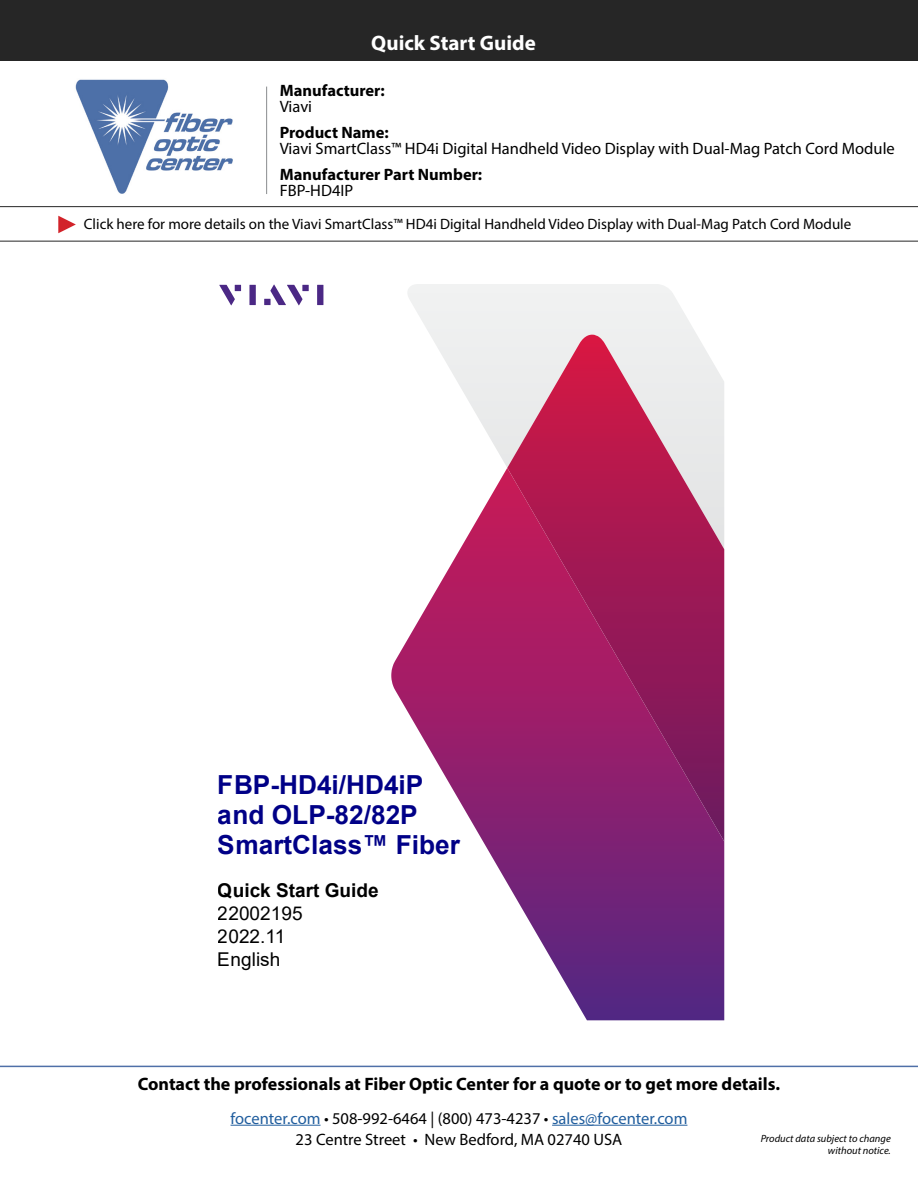
<style>
.page{position:relative;width:918px;height:1188px;background:#fff}
.page>*{position:absolute;margin:0;border:0;box-sizing:border-box;transform-origin:0 0}
.t1{font:700 26.25px/30.2px "Arial";color:#000087}
.t2{font:700 21px "Myriad Pro";color:#fff}
.t3{font:19.05px/23px "Arial";color:#000}
.t4{font:700 19.05px "Arial";color:#000}
.t5{font:700 18px "Myriad Pro";color:#000}
.t6{font:16.5px/16.5px "Myriad Pro";color:#000}
.t7{font:16.5px "Myriad Pro";color:#215e9e}
.t8{font:700 16.5px/16.5px "Myriad Pro";color:#000}
.t9{font:15px "Myriad Pro";color:#000}
.t10{font:italic 10.5px/12.6px "Myriad Pro";color:#000;text-align:right}
.s1{font-weight:400}
.s2{font-weight:700}
.s3{color:#000}
</style>
<div class="page">
<hr style="left:231px;top:1125px;width:90px;height:1px;background:#215e9e">
<hr style="left:552px;top:1125px;width:135px;height:1px;background:#215e9e">
<hr style="left:0;top:1066px;width:918px;height:1px;background:#4f70a8">
<svg style="left:391px;top:549px;width:333px;height:471px"></svg>
<img style="left:408px;top:284px;width:289px;height:265px">
<img style="left:507px;top:335px;width:217px;height:507px">
<svg style="left:219px;top:285px;width:22px;height:20px"></svg>
<div style="left:249px;top:285px;width:7px;height:20px;background:#4b2885"></div>
<div style="left:302px;top:285px;width:7px;height:6px;background:#4b2885"></div>
<div style="left:317px;top:285px;width:6px;height:20px;background:#4b2885"></div>
<svg style="left:270px;top:285px;width:33px;height:20px"></svg>
<div style="left:264px;top:299px;width:7px;height:6px;background:#4b2885"></div>
<div style="left:0;top:0;width:918px;height:60px;background:#262626"></div>
<hr style="left:266px;top:87px;width:1px;height:107px;background:#8a8c8e">
<img style="left:75px;top:79px;width:158px;height:115px">
<hr style="left:0;top:241px;width:918px;height:1px;background:#262626">
<svg style="left:58px;top:216px;width:18px;height:17px"></svg>
<hr style="left:0;top:206px;width:918px;height:1px;background:#262626">
<p class="t2" style="left:371px;top:29px;width:166px">Quick Start Guide</p>
<p class="t8" style="left:280px;top:81px;width:107px">Manufacturer:<br><span class="s1">Viavi</span></p>
<p class="t6" style="left:280px;top:124px;width:617px"><span class="s2">Product Name:<br></span>Viavi SmartClass™ HD4i Digital Handheld Video Display with Dual-Mag Patch Cord Module</p>
<p class="t8" style="left:280px;top:165px;width:204px">Manufacturer Part Number:</p>
<p class="t6" style="left:280px;top:182px;width:75px">FBP-HD4IP</p>
<p class="t9" style="left:84px;top:215px;width:769px">Click here for more details on the Viavi SmartClass™ HD4i Digital Handheld Video Display with Dual-Mag Patch Cord Module</p>
<h1 class="t1" style="left:218px;top:770px;width:244px">FBP-HD4i/HD4iP and OLP-82/82P<br>SmartClass™ Fiber</h1>
<p class="t4" style="left:218px;top:877px;width:162px">Quick Start Guide</p>
<p class="t3" style="left:218px;top:902px;width:86px">22002195<br>2022.11<br>English</p>
<p class="t5" style="left:138px;top:1072px;width:644px">Contact the professionals at Fiber Optic Center for a quote or to get more details.</p>
<p class="t7" style="left:231px;top:1108px;width:458px">focenter.com <span class="s3">• 508-992-6464 | (800) 473-4237 •</span> sales@focenter.com</p>
<p class="t6" style="left:296px;top:1131px;width:328px">23 Centre Street • New Bedford, MA 02740 USA</p>
<p class="t10" style="left:761px;top:1132px;width:132px">Product data subject to change without notice.</p>
</div>
